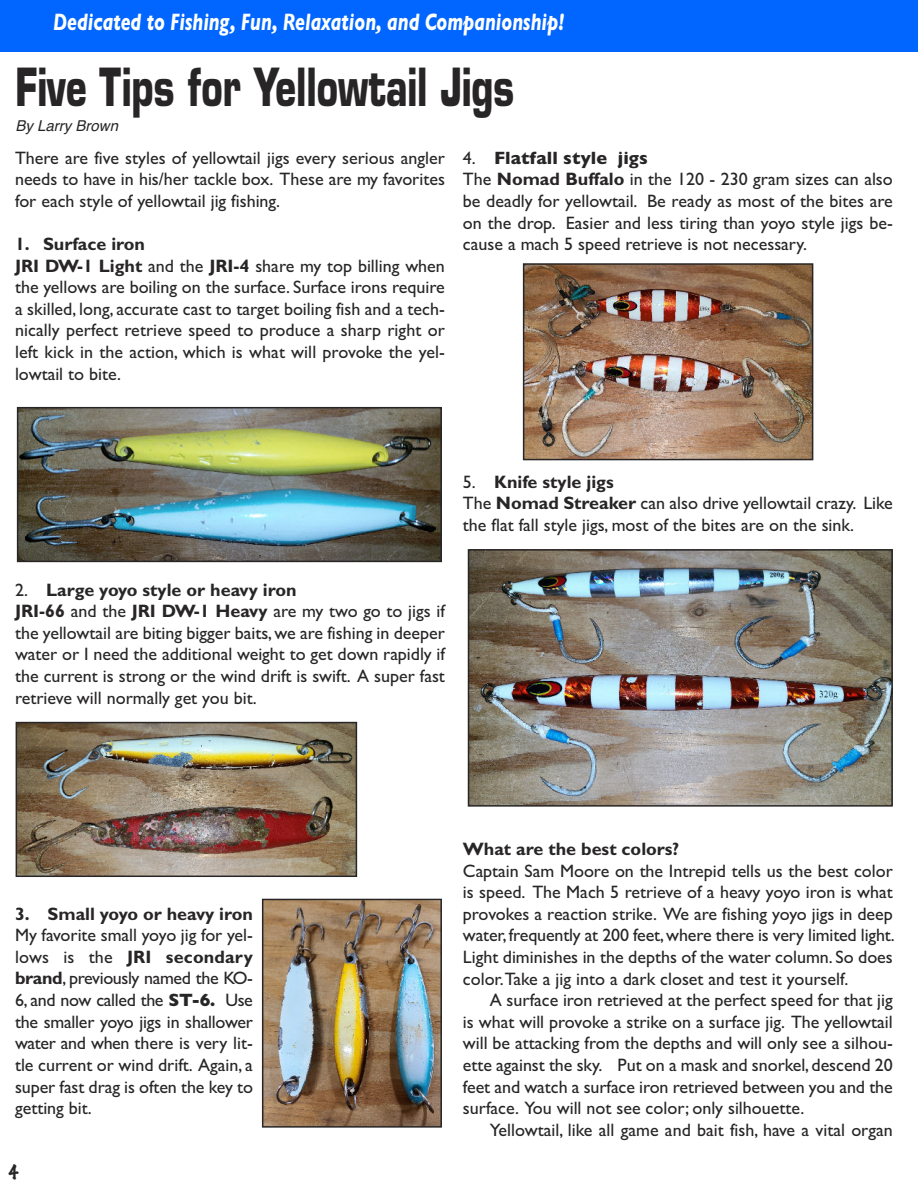
<style>
.page{position:relative;width:918px;height:1188px;background:#fff}
.page>*{position:absolute;margin:0;border:0;box-sizing:border-box;transform-origin:0 0}
.t1{font:700 51.15px "Eurostile";color:#272526;scale:.7 1}
.t2{font:italic 700 24px "Gill Sans";color:#fff;scale:.75 1}
.t3{font:18px/21.6px "Gill Sans";color:#272526;text-align:justify}
.t4{font:700 18px "Gill Sans";color:#272526}
.t5{font:100 18px "Marker Felt";color:#272526}
.t6{font:italic 15px "Helvetica";color:#272526}
.s1{font-weight:700}
</style>
<div class="page">
<div style="left:0;top:0;width:918px;height:51px;background:#06f"></div>
<img style="left:20px;top:410px;width:419px;height:149px">
<div style="left:17px;top:407px;width:425px;height:155px;border:2px solid #272526"></div>
<img style="left:471px;top:552px;width:419px;height:252px">
<div style="left:468px;top:549px;width:425px;height:258px;border:2px solid #272526"></div>
<img style="left:526px;top:266px;width:284px;height:191px">
<div style="left:523px;top:263px;width:290px;height:197px;border:2px solid #272526"></div>
<img style="left:19px;top:725px;width:335px;height:149px">
<div style="left:16px;top:722px;width:341px;height:155px;border:2px solid #272526"></div>
<img style="left:265px;top:902px;width:174px;height:223px">
<div style="left:262px;top:899px;width:180px;height:229px;border:2px solid #272526"></div>
<h2 class="t2" style="left:53px;top:8px;width:683px">Dedicated to Fishing, Fun, Relaxation, and Companionship!</h2>
<h1 class="t1" style="left:16px;top:67px;width:714px">Five Tips for Yellowtail Jigs</h1>
<p class="t6" style="left:16px;top:117px;width:104px">By Larry Brown</p>
<p class="t3" style="left:15px;top:147px;width:431px">There are five styles of yellowtail jigs every serious angler needs to have in his/her tackle box. These are my favorites for each style of yellowtail jig fishing.</p>
<p class="t3" style="left:15px;top:233px;width:431px;text-align:left"><span class="s1">1. Surface iron<br>JRI DW-1 Light</span> and the <span class="s1">JRI-4</span> share my top billing when the yellows are boiling on the surface. Surface irons require a skilled, long, accurate cast to target boiling fish and a tech&shy;nically perfect retrieve speed to produce a sharp right or left kick in the action, which is what will provoke the yel&shy;lowtail to bite.</p>
<p class="t3" style="left:463px;top:147px;width:431px;text-align:left">4. <span class="s1">Flatfall style jigs<br></span>The <span class="s1">Nomad Buffalo</span> in the 120 - 230 gram sizes can also be deadly for yellowtail. Be ready as most of the bites are on the drop. Easier and less tiring than yoyo style jigs be&shy;cause a mach 5 speed retrieve is not necessary.</p>
<p class="t3" style="left:463px;top:471px;width:431px;text-align:left">5. <span class="s1">Knife style jigs<br></span>The <span class="s1">Nomad Streaker</span> can also drive yellowtail crazy. Like the flat fall style jigs, most of the bites are on the sink.</p>
<p class="t3" style="left:15px;top:579px;width:431px;text-align:left">2. <span class="s1">Large yoyo style or heavy iron<br>JRI-66</span> and the <span class="s1">JRI DW-1 Heavy</span> are my two go to jigs if the yellowtail are biting bigger baits,we are fishing in deeper water or I need the additional weight to get down rapidly if the current is strong or the wind drift is swift. A super fast retrieve will normally get you bit.</p>
<p class="t4" style="left:15px;top:903px;width:239px">3. Small yoyo or heavy iron</p>
<p class="t3" style="left:15px;top:924px;width:239px">My favorite small yoyo jig for yel&shy;lows is the <span class="s1">JRI secondary brand</span>, previously named the KO-6, and now called the <span class="s1">ST-6.</span> Use the smaller yoyo jigs in shallower water and when there is very lit&shy;tle current or wind drift. Again, a super fast drag is often the key to getting bit.</p>
<p class="t5" style="left:8px;top:1158px;width:12px">4</p>
<p class="t4" style="left:463px;top:838px;width:218px">What are the best colors?</p>
<p class="t3" style="left:463px;top:860px;width:433px">Captain Sam Moore on the Intrepid tells us the best color is speed. The Mach 5 retrieve of a heavy yoyo iron is what provokes a reaction strike. We are fishing yoyo jigs in deep water, frequently at 200 feet,where there is very limited light.<br>Light diminishes in the depths of the water column. So does color.Take a jig into a dark closet and test it yourself.</p>
<p class="t3" style="left:463px;top:989px;width:431px;text-indent:27px">A surface iron retrieved at the perfect speed for that jig is what will provoke a strike on a surface jig. The yellowtail will be attacking from the depths and will only see a silhou&shy;ette against the sky. Put on a mask and snorkel, descend 20 feet and watch a surface iron retrieved between you and the surface. You will not see color; only silhouette.</p>
<p class="t3" style="left:490px;top:1119px;width:404px">Yellowtail, like all game and bait fish, have a vital organ</p>
</div>
